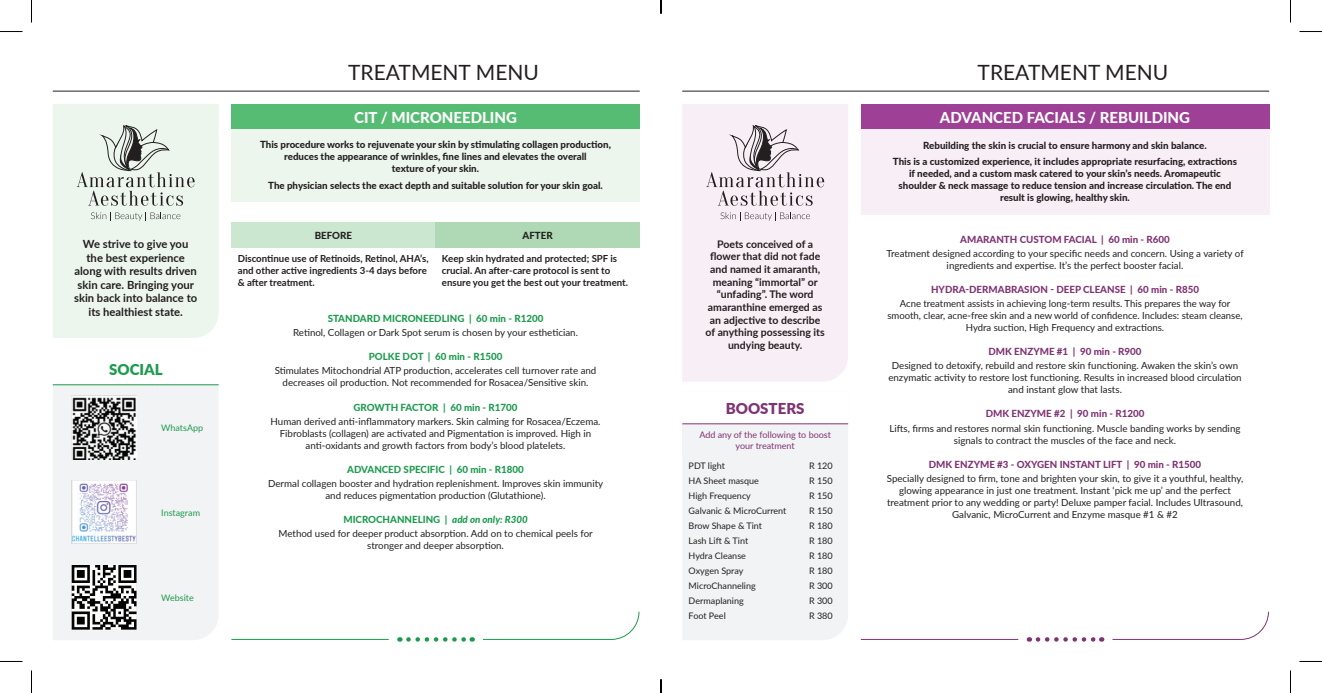
<style>
.page{position:relative;width:1322px;height:693px;background:#fff}
.page>*{position:absolute;margin:0;border:0;box-sizing:border-box;transform-origin:0 0}
.t1{font:21px "Lato";color:#231f20}
.t2{font:800 15px "Lato";color:#fff}
.t3{font:900 15px "Lato";color:#803373}
.t4{font:900 15px "Lato";color:#1c9b4e}
.t5{font:700 11.25px/13.5px "Lato";color:#231f20;text-align:center}
.t6{font:700 10.5px/12.6px "Lato";color:#231f20;text-align:center}
.t7{font:9.75px/12px "Lato";color:#231f20;text-align:center}
.t8{font:800 9.75px/12px "Lato";color:#231f20;text-align:center}
.t9{font:700 9.75px/12px "Lato";color:#231f20}
.t10{font:800 9.75px "Lato";color:#803373}
.t11{font:800 9.75px "Lato";color:#1c9b4e}
.t12{font:9px/15px "Lato";color:#231f20}
.t13{font:9px/10.8px "Lato";color:#803373;text-align:center}
.t14{font:9px "Lato";color:#1c9b4e}
.s1{font-weight:800;color:#1c9b4e}
.s2{font-weight:800;font-style:italic;color:#1c9b4e}
</style>
<div class="page">
<div style="left:682px;top:104px;width:166px;height:277px;background:#f8eef5"></div>
<div style="left:682px;top:455px;width:166px;height:185px;background:#f2f3f4"></div>
<div style="left:682px;top:423px;width:166px;height:32px;background:#f2f3f4"></div>
<hr style="left:682px;top:423px;width:121px;height:1px;background:#803373">
<hr style="left:803px;top:423px;width:45px;height:1px;background:#803373">
<svg style="left:706px;top:125px;width:118px;height:81px;background:#d8cfd5"></svg>
<svg style="left:720px;top:212px;width:90px;height:9px"></svg>
<div style="left:53px;top:385px;width:166px;height:255px;background:#f2f3f4"></div>
<div style="left:53px;top:104px;width:166px;height:234px;background:#ecf6ed"></div>
<hr style="left:53px;top:384px;width:102px;height:1px;background:#1c9b4e">
<hr style="left:155px;top:384px;width:64px;height:1px;background:#1c9b4e">
<img style="left:71px;top:395px;width:66px;height:64px">
<img style="left:71px;top:480px;width:66px;height:63px">
<img style="left:71px;top:565px;width:66px;height:64px">
<svg style="left:483px;top:611px;width:157px;height:29px"></svg>
<hr style="left:231px;top:638px;width:158px;height:1px;background:#1c9b4e">
<svg style="left:408px;top:637px;width:65px;height:4px"></svg>
<svg style="left:1112px;top:611px;width:157px;height:29px"></svg>
<hr style="left:861px;top:638px;width:157px;height:1px;background:#803373">
<svg style="left:1038px;top:637px;width:64px;height:4px"></svg>
<div style="left:861px;top:104px;width:408px;height:25px;background:#9e4095"></div>
<div style="left:861px;top:129px;width:408px;height:85px;background:#f8eef5"></div>
<hr style="left:682px;top:91px;width:587px;height:1px;background:#231f20">
<hr style="left:53px;top:91px;width:587px;height:1px;background:#231f20">
<svg style="left:77px;top:125px;width:118px;height:81px;background:#cfd7cf"></svg>
<svg style="left:91px;top:212px;width:89px;height:9px"></svg>
<div style="left:231px;top:104px;width:409px;height:25px;background:#57bc73"></div>
<div style="left:231px;top:129px;width:409px;height:73px;background:#ecf6ed"></div>
<div style="left:231px;top:222px;width:204px;height:26px;background:#cce7cf"></div>
<div style="left:435px;top:222px;width:205px;height:26px;background:#aed9b4"></div>
<svg style="left:0;top:31px;width:22px;height:1px"></svg>
<svg style="left:1299px;top:31px;width:23px;height:1px"></svg>
<svg style="left:0;top:661px;width:22px;height:1px"></svg>
<svg style="left:1299px;top:661px;width:23px;height:1px"></svg>
<svg style="left:31px;top:0;width:1px;height:23px"></svg>
<svg style="left:31px;top:670px;width:1px;height:22px"></svg>
<svg style="left:1290px;top:0;width:1px;height:23px"></svg>
<svg style="left:1290px;top:670px;width:1px;height:22px"></svg>
<svg style="left:660px;top:0;width:2px;height:14px"></svg>
<svg style="left:660px;top:679px;width:2px;height:13px"></svg>
<p class="t5" style="left:74px;top:237px;width:125px">We strive to give you the best experience along with results driven skin care. Bringing your skin back into balance to its healthiest state.</p>
<h2 class="t4" style="left:109px;top:358px;width:55px">SOCIAL</h2>
<p class="t14" style="left:161px;top:421px;width:43px">WhatsApp</p>
<p class="t14" style="left:161px;top:506px;width:40px">Instagram</p>
<p class="t14" style="left:161px;top:591px;width:34px">Website</p>
<h1 class="t1" style="left:348px;top:57px;width:192px">TREATMENT MENU</h1>
<h1 class="t1" style="left:977px;top:57px;width:192px">TREATMENT MENU</h1>
<h2 class="t2" style="left:354px;top:106px;width:164px">CIT / MICRONEEDLING</h2>
<p class="t8" style="left:260px;top:138px;width:352px">This procedure works to rejuvenate your skin by stimulating collagen production, reduces the appearance of wrinkles, fine lines and elevates the overall<br>texture of your skin.</p>
<p class="t8" style="left:268px;top:178px;width:336px">The physician selects the exact depth and suitable solution for your skin goal.</p>
<h2 class="t2" style="left:940px;top:106px;width:252px">ADVANCED FACIALS / REBUILDING</h2>
<p class="t8" style="left:893px;top:136px;width:346px;line-height:16.2px">Rebuilding the skin is crucial to ensure harmony and skin balance.<br>This is a customized experience, it includes appropriate resurfacing, extractions</p>
<p class="t8" style="left:898px;top:167px;width:334px">if needed, and a custom mask catered to your skin’s needs. Aromapeutic shoulder &amp; neck massage to reduce tension and increase circulation. The end result is glowing, healthy skin.</p>
<p class="t10" style="left:960px;top:232px;width:211px">AMARANTH CUSTOM FACIAL | 60 min - R600</p>
<p class="t7" style="left:886px;top:247px;width:359px">Treatment designed according to your specific needs and concern. Using a variety of ingredients and expertise. It’s the perfect booster facial.</p>
<p class="t10" style="left:931px;top:282px;width:269px">HYDRA-DERMABRASION - DEEP CLEANSE | 60 min - R850</p>
<p class="t7" style="left:887px;top:297px;width:357px">Acne treatment assists in achieving long-term results. This prepares the way for smooth, clear, acne-free skin and a new world of confidence. Includes: steam cleanse,<br>Hydra suction, High Frequency and extractions.</p>
<p class="t10" style="left:988px;top:344px;width:155px">DMK ENZYME #1 | 90 min - R900</p>
<p class="t7" style="left:888px;top:359px;width:355px">Designed to detoxify, rebuild and restore skin functioning. Awaken the skin’s own enzymatic activity to restore lost functioning. Results in increased blood circulation and instant glow that lasts.</p>
<p class="t10" style="left:985px;top:406px;width:160px">DMK ENZYME #2 | 90 min - R1200</p>
<p class="t7" style="left:889px;top:421px;width:352px">Lifts, firms and restores normal skin functioning. Muscle banding works by sending signals to contract the muscles of the face and neck.</p>
<p class="t10" style="left:929px;top:456px;width:274px">DMK ENZYME #3 - OXYGEN INSTANT LIFT | 90 min - R1500</p>
<p class="t7" style="left:887px;top:471px;width:358px">Specially designed to firm, tone and brighten your skin, to give it a youthful, healthy, glowing appearance in just one treatment. Instant ‘pick me up’ and the perfect treatment prior to any wedding or party! Deluxe pamper facial. Includes Ultrasound, Galvanic, MicroCurrent and Enzyme masque #1 &amp; #2</p>
<p class="t8" style="left:315px;top:229px;width:39px">BEFORE</p>
<p class="t8" style="left:522px;top:229px;width:32px">AFTER</p>
<p class="t9" style="left:238px;top:252px;width:192px">Discontinue use of Retinoids, Retinol, AHA’s, and other active ingredients 3-4 days before &amp; after treatment.</p>
<p class="t9" style="left:442px;top:252px;width:188px">Keep skin hydrated and protected; SPF is crucial. An after-care protocol is sent to ensure you get the best out your treatment.</p>
<p class="t11" style="left:328px;top:311px;width:217px">STANDARD MICRONEEDLING | 60 min - R1200</p>
<p class="t7" style="left:293px;top:326px;width:286px">Retinol, Collagen or Dark Spot serum is chosen by your esthetician.</p>
<p class="t11" style="left:369px;top:349px;width:135px">POLKE DOT | 60 min - R1500</p>
<p class="t7" style="left:275px;top:364px;width:323px">Stimulates Mitochondrial ATP production, accelerates cell turnover rate and decreases oil production. Not recommended for Rosacea/Sensitive skin.</p>
<p class="t11" style="left:353px;top:399px;width:165px">GROWTH FACTOR | 60 min - R1700</p>
<p class="t7" style="left:270px;top:414px;width:331px">Human derived anti-inflammatory markers. Skin calming for Rosacea/Eczema.<br>Fibroblasts (collagen) are activated and Pigmentation is improved. High in anti-oxidants and growth factors from body’s blood platelets.</p>
<p class="t11" style="left:347px;top:461px;width:178px">ADVANCED SPECIFIC | 60 min - R1800</p>
<p class="t7" style="left:268px;top:476px;width:337px">Dermal collagen booster and hydration replenishment. Improves skin immunity and reduces pigmentation production (Glutathione).</p>
<p class="t7" style="left:278px;top:511px;width:316px;line-height:14.1px"><span class="s1">MICROCHANNELING |</span> <span class="s2">add on only: R300<br></span>Method used for deeper product absorption. Add on to chemical peels for</p>
<p class="t7" style="left:367px;top:539px;width:138px">stronger and deeper absorption.</p>
<p class="t6" style="left:705px;top:237px;width:121px">Poets conceived of a flower that did not fade and named it amaranth, meaning “immortal” or “unfading”. The word amaranthine emerged as an adjective to describe of anything possessing its undying beauty.</p>
<h2 class="t3" style="left:726px;top:397px;width:80px">BOOSTERS</h2>
<p class="t13" style="left:699px;top:428px;width:133px">Add any of the following to boost your treatment</p>
<p class="t12" style="left:688px;top:457px;width:99px">PDT light<br>HA Sheet masque<br>High Frequency<br>Galvanic &amp; MicroCurrent<br>Brow Shape &amp; Tint<br>Lash Lift &amp; Tint<br>Hydra Cleanse<br>Oxygen Spray<br>MicroChanneling<br>Dermaplaning<br>Foot Peel</p>
<p class="t12" style="left:809px;top:457px;width:25px;text-align:justify">R 120<br>R 150<br>R 150<br>R 150<br>R 180<br>R 180<br>R 180<br>R 180<br>R 300<br>R 300<br>R 380</p>
</div>
